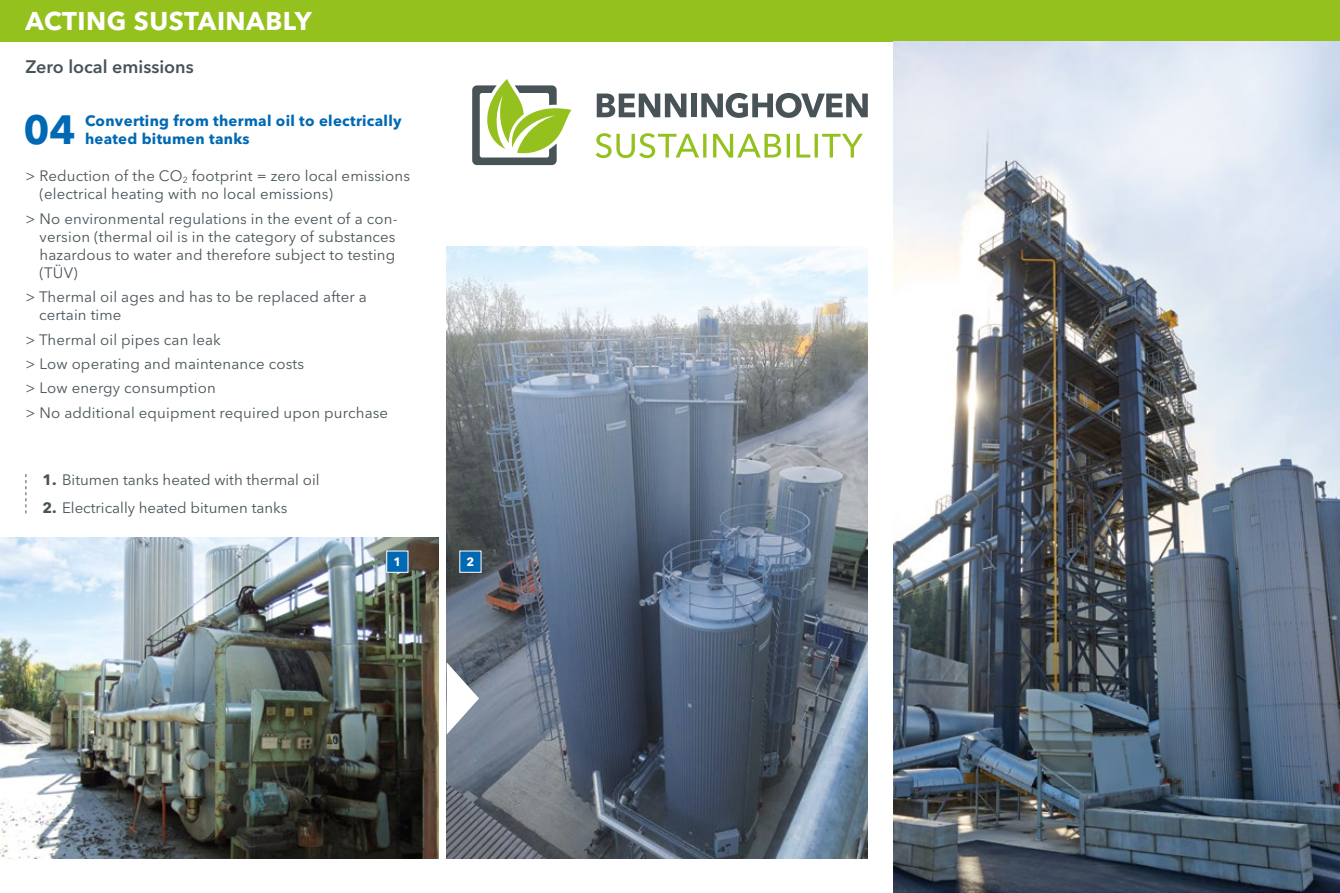
<style>
.page{position:relative;width:1340px;height:893px;background:#fff}
.page>*{position:absolute;margin:0;border:0;box-sizing:border-box;transform-origin:0 0}
.t1{font:700 40.5px "Avenir Next LT Pro";color:#0069b4}
.t2{font:700 25.5px "Avenir Next LT Pro";letter-spacing:.02em;color:#fff}
.t3{font:600 18px "Avenir Next LT Pro";color:#485358}
.t4{font:15px/18px "Avenir Next LT Pro";letter-spacing:.01em;color:#485358}
.t5{font:700 15px "Avenir Next LT Pro";letter-spacing:.02em;color:#0069b4}
.t6{font:700 12px "Avenir Next LT Pro";color:#fff}
.s1{font-weight:700}
</style>
<div class="page">
<img style="left:0;top:538px;width:438px;height:321px">
<img style="left:446px;top:247px;width:421px;height:612px">
<div style="left:0;top:0;width:1339px;height:41px;background:#95c11f"></div>
<svg style="left:472px;top:79px;width:99px;height:86px"></svg>
<svg style="left:595px;top:133px;width:267px;height:25px"></svg>
<svg style="left:596px;top:94px;width:90px;height:23px"></svg>
<div style="left:691px;top:94px;width:5px;height:23px;background:#485358"></div>
<svg style="left:701px;top:93px;width:166px;height:25px"></svg>
<svg style="left:446px;top:662px;width:33px;height:73px"></svg>
<div style="left:386px;top:551px;width:22px;height:22px;background:#0069b4;border:1px solid #fff"></div>
<div style="left:459px;top:551px;width:22px;height:22px;background:#0069b4;border:1px solid #fff"></div>
<img style="left:893px;top:41px;width:446px;height:852px">
<svg style="left:26px;top:474px;width:1px;height:39px"></svg>
<h2 class="t2" style="left:26px;top:6px;width:288px">ACTING SUSTAINABLY</h2>
<p class="t3" style="left:26px;top:56px;width:170px">Zero local emissions</p>
<p class="t5" style="left:85px;top:112px;width:318px">Converting from thermal oil to electrically</p>
<h1 class="t1" style="left:23px;top:105px;width:54px">04</h1>
<p class="t5" style="left:85px;top:130px;width:166px">heated bitumen tanks</p>
<p class="t4" style="left:40px;top:167px;width:372px;text-indent:-14px">&gt; Reduction of the CO<sub>2</sub> footprint = zero local emissions (electrical heating with no local emissions)</p>
<p class="t4" style="left:40px;top:210px;width:358px;text-align:justify;text-indent:-14px">&gt; No environmental regulations in the event of a con&shy;version (thermal oil is in the category of substances hazardous to water and therefore subject to testing (TÜV)</p>
<p class="t4" style="left:39px;top:288px;width:329px;text-indent:-14px">&gt; Thermal oil ages and has to be replaced after a certain time</p>
<p class="t4" style="left:26px;top:327px;width:364px;line-height:24.3px">&gt; Thermal oil pipes can leak<br>&gt; Low operating and maintenance costs<br>&gt; Low energy consumption<br>&gt; No additional equipment required upon purchase</p>
<p class="t4" style="left:43px;top:471px;width:278px"><span class="s1">1.</span> Bitumen tanks heated with thermal oil</p>
<p class="t4" style="left:43px;top:499px;width:246px"><span class="s1">2.</span> Electrically heated bitumen tanks</p>
<p class="t6" style="left:393px;top:555px;width:9px">1</p>
<p class="t6" style="left:466px;top:555px;width:9px">2</p>
</div>
